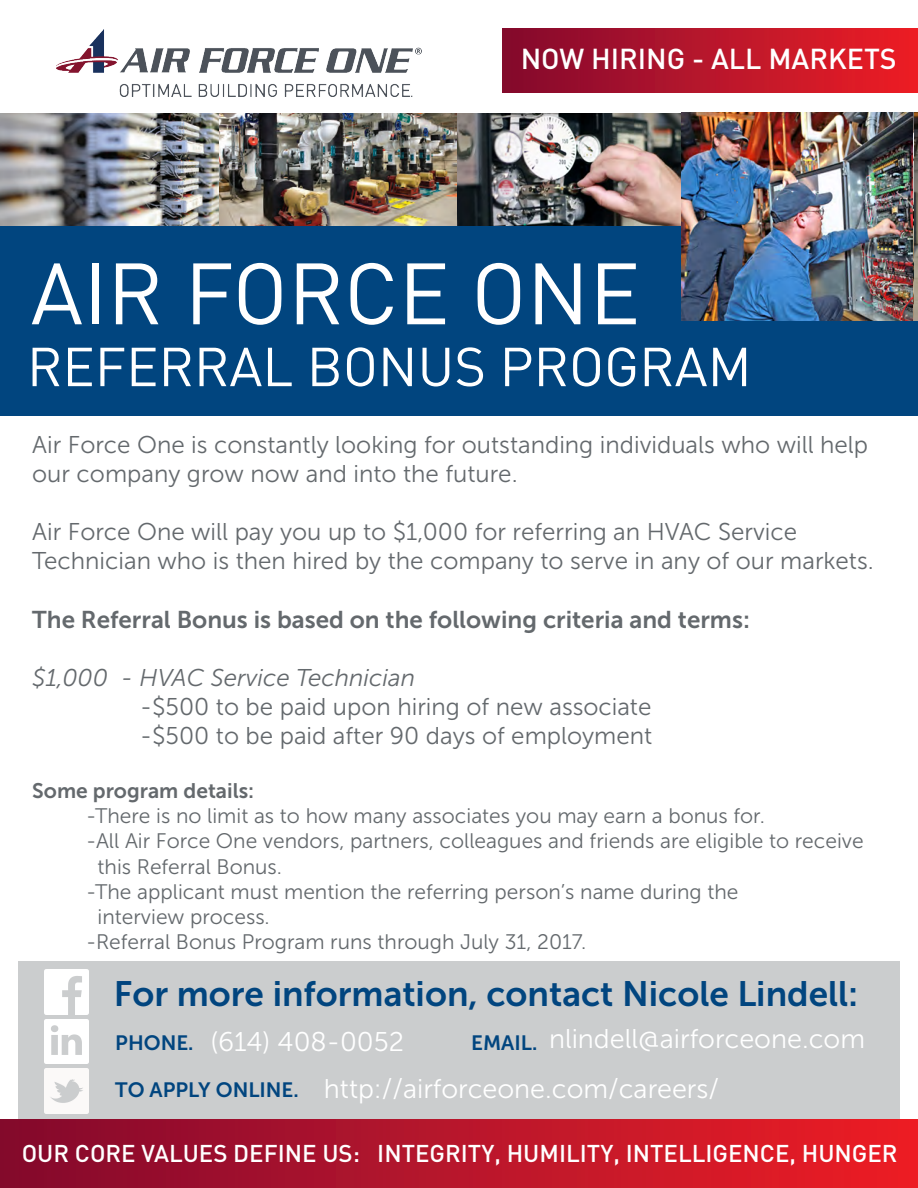
<style>
.page{position:relative;width:918px;height:1188px;background:#fff}
.page>*{position:absolute;margin:0;border:0;box-sizing:border-box;transform-origin:0 0}
.t1{font:85.5px "DIN Pro";color:#fff}
.t2{font:54px "DIN Pro";color:#fff}
.t3{font:35.1px "Museo Sans 700";color:#01457f}
.t4{font:500 28.5px "DIN Pro";color:#fff}
.t5{font:27px/50.1px "Museo Sans 300";color:#fff}
.t6{font:24.15px/29.1px "Museo Sans 300";color:#64696d}
.t7{font:24.15px "Museo Sans 700";color:#64696d}
.t8{font:italic 24.15px "Museo Sans 300";color:#64696d}
.t9{font:500 24px "DIN Pro";color:#fff}
.t10{font:21px "Museo Sans 300";color:#64696d}
.t11{font:21px "Museo Sans 700";color:#64696d}
.s1{font-family:"Museo Sans 700";font-size:20.7px;color:#01457f}
</style>
<div class="page">
<div style="left:18px;top:962px;width:882px;height:182px;background:#cbcdce"></div>
<div style="left:0;top:191px;width:918px;height:225px;background:#01457f"></div>
<div style="left:0;top:1119px;width:918px;height:69px;background:linear-gradient(to right,#830a2f,#ed1f25)"></div>
<img style="left:44px;top:970px;width:45px;height:44px">
<img style="left:44px;top:1069px;width:45px;height:44px">
<img style="left:44px;top:1019px;width:44px;height:45px">
<img style="left:57px;top:30px;width:364px;height:66px">
<div style="left:502px;top:28px;width:416px;height:65px;background:linear-gradient(to right,#830a2f,#ed1f25)"></div>
<img style="left:456px;top:113px;width:225px;height:113px">
<img style="left:0;top:113px;width:220px;height:113px">
<img style="left:220px;top:113px;width:236px;height:113px">
<img style="left:681px;top:113px;width:232px;height:208px">
<p class="t4" style="left:521px;top:40px;width:378px">NOW HIRING - ALL MARKETS</p>
<h1 class="t1" style="left:31px;top:235px;width:611px">AIR FORCE ONE</h1>
<h2 class="t2" style="left:27px;top:330px;width:726px">REFERRAL BONUS PROGRAM</h2>
<p class="t6" style="left:32px;top:431px;width:837px">Air Force One is constantly looking for outstanding individuals who will help our company grow now and into the future.</p>
<p class="t6" style="left:32px;top:518px;width:843px">Air Force One will pay you up to $1,000 for referring an HVAC Service<br>Technician who is then hired by the company to serve in any of our markets.</p>
<p class="t7" style="left:32px;top:606px;width:719px">The Referral Bonus is based on the following criteria and terms:</p>
<p class="t8" style="left:32px;top:664px;width:384px">$1,000 - HVAC Service Technician</p>
<p class="t6" style="left:140px;top:692px;width:513px">-$500 to be paid upon hiring of new associate -$500 to be paid after 90 days of employment</p>
<p class="t11" style="left:32px;top:779px;width:224px">Some program details:</p>
<p class="t10" style="left:86px;top:805px;width:680px">-There is no limit as to how many associates you may earn a bonus for.</p>
<p class="t10" style="left:86px;top:830px;width:779px">-All Air Force One vendors, partners, colleagues and friends are eligible to receive</p>
<p class="t10" style="left:98px;top:855px;width:186px">this Referral Bonus.</p>
<p class="t10" style="left:86px;top:880px;width:654px">-The applicant must mention the referring person’s name during the</p>
<p class="t10" style="left:98px;top:905px;width:174px">interview process.</p>
<p class="t10" style="left:86px;top:931px;width:502px">-Referral Bonus Program runs through July 31, 2017.</p>
<h3 class="t3" style="left:114px;top:974px;width:746px">For more information, contact Nicole Lindell:</h3>
<p class="t5" style="left:115px;top:1014px;width:751px;text-indent:356px"><sub>EMAIL.</sub> nlindell@airforceone.com<br><span class="s1">TO APPLY ONLINE.</span> http://airforceone.com/careers/</p>
<p class="t5" style="left:115px;top:1017px;width:290px"><span class="s1">PHONE.</span> (614) 408-0052</p>
<p class="t9" style="left:22px;top:1137px;width:877px">OUR CORE VALUES DEFINE US: INTEGRITY, HUMILITY, INTELLIGENCE, HUNGER</p>
</div>
